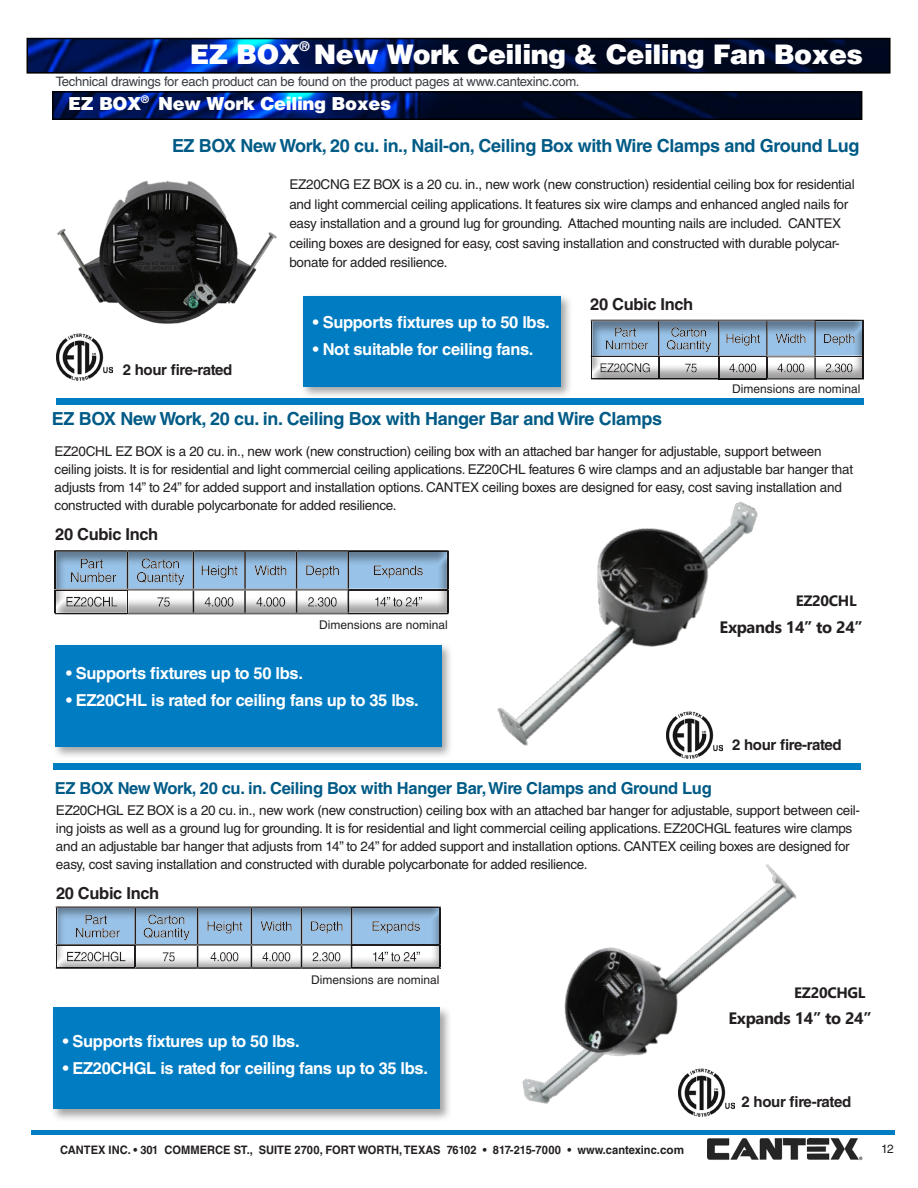
<style>
.page{position:relative;width:918px;height:1188px;background:#fff}
.page>*{position:absolute;margin:0;border:0;box-sizing:border-box;transform-origin:0 0}
.t1{font:900 27px "Helvetica LT Pro";letter-spacing:-.02em;color:#fff}
.t2{font:700 18px "Helvetica LT Std";letter-spacing:-.02em;color:#005b86}
.t3{font:900 18px "Helvetica LT Pro";letter-spacing:-.02em;color:#fff}
.t4{font:700 16.5px "Helvetica LT Std";letter-spacing:-.02em;color:#fff}
.t5{font:700 16.5px "Helvetica LT Std";letter-spacing:-.02em;color:#005b86}
.t6{font:700 16.5px "Helvetica LT Std";letter-spacing:-.02em;color:#231f20}
.t7{font:700 16.5px "Segoe UI";letter-spacing:-.02em;color:#231f20}
.t8{font:700 15px "Helvetica LT Std";letter-spacing:-.02em;color:#231f20}
.t9{font:700 15px "Segoe UI";letter-spacing:-.02em;color:#231f20}
.t10{font:13.5px/18px "Helvetica LT Std";letter-spacing:-.02em;color:#231f20}
.t11{font:900 13.5px "Helvetica LT Pro";color:#fff}
.t12{font:13.05px "Helvetica LT Std";letter-spacing:-.02em;color:#383c43}
.t13{font:12px "Helvetica LT Std";color:#231f20}
.t14{font:700 11.7px "Helvetica LT Std";color:#231f20;scale:.95 1}
</style>
<div class="page">
<img style="left:57px;top:363px;width:56px;height:17px">
<div style="left:301px;top:293px;width:272px;height:106px;background:#231f20;opacity:.41"></div>
<div style="left:303px;top:296px;width:258px;height:91px;background:#007cc2"></div>
<div style="left:587px;top:319px;width:289px;height:75px;background:#231f20;opacity:.43"></div>
<img style="left:56px;top:180px;width:221px;height:183px">
<div style="left:51px;top:537px;width:411px;height:93px;background:#231f20;opacity:.42"></div>
<div style="left:52px;top:893px;width:400px;height:90px;background:#231f20;opacity:.43"></div>
<div style="left:51px;top:1005px;width:401px;height:117px;background:#231f20;opacity:.41"></div>
<div style="left:53px;top:1008px;width:386px;height:101px;background:#007cc2"></div>
<div style="left:52px;top:642px;width:402px;height:117px;background:#231f20;opacity:.41"></div>
<div style="left:55px;top:645px;width:386px;height:102px;background:#007cc2"></div>
<img style="left:851px;top:1139px;width:12px;height:21px">
<img style="left:30px;top:41px;width:858px;height:30px">
<div style="left:27px;top:38px;width:864px;height:36px;border:2px solid #000"></div>
<div style="left:57px;top:398px;width:807px;height:7px;background:#007cc2"></div>
<img style="left:55px;top:94px;width:804px;height:23px">
<div style="left:52px;top:91px;width:810px;height:29px;border:2px solid #000"></div>
<div style="left:54px;top:763px;width:807px;height:7px;background:#007cc2"></div>
<div style="left:31px;top:1130px;width:864px;height:5px;background:#007cc2"></div>
<img style="left:426px;top:501px;width:332px;height:258px">
<img style="left:427px;top:864px;width:424px;height:296px">
<p class="t1" style="left:190px;top:37px;width:111px">EZ BOX</p>
<p class="t11" style="left:299px;top:37px;width:12px">®</p>
<p class="t1" style="left:314px;top:37px;width:551px">New Work Ceiling &amp; Ceiling Fan Boxes</p>
<p class="t3" style="left:68px;top:92px;width:325px">EZ BOX<sup>®</sup> New Work Ceiling Boxes</p>
<p class="t12" style="left:56px;top:74px;width:525px">Technical drawings for each product can be found on the product pages at www.cantexinc.com.</p>
<p class="t2" style="left:172px;top:135px;width:689px">EZ BOX New Work, 20 cu. in., Nail-on, Ceiling Box with Wire Clamps and Ground Lug</p>
<p class="t10" style="left:289px;top:175px;width:567px;line-height:19.5px">EZ20CNG EZ BOX is a 20 cu. in., new work (new construction) residential ceiling box for residential and light commercial ceiling applications. It features six wire clamps and enhanced angled nails for easy installation and a ground lug for grounding. Attached mounting nails are included. CANTEX ceiling boxes are designed for easy, cost saving installation and constructed with durable polycar&shy;bonate for added resilience.</p>
<p class="t8" style="left:123px;top:360px;width:111px">2 hour fire-rated</p>
<p class="t4" style="left:313px;top:313px;width:238px">• Supports fixtures up to 50 lbs.</p>
<p class="t4" style="left:313px;top:340px;width:222px">• Not suitable for ceiling fans.</p>
<p class="t6" style="left:590px;top:295px;width:105px">20 Cubic Inch</p>
<p class="t2" style="left:52px;top:407px;width:612px">EZ BOX New Work, 20 cu. in. Ceiling Box with Hanger Bar and Wire Clamps</p>
<p class="t13" style="left:732px;top:382px;width:130px">Dimensions are nominal</p>
<p class="t10" style="left:55px;top:442px;width:800px">EZ20CHL EZ BOX is a 20 cu. in., new work (new construction) ceiling box with an attached bar hanger for adjustable, support between ceiling joists. It is for residential and light commercial ceiling applications. EZ20CHL features 6 wire clamps and an adjustable bar hanger that adjusts from 14” to 24” for added support and installation options. CANTEX ceiling boxes are designed for easy, cost saving installation and constructed with durable polycarbonate for added resilience.</p>
<p class="t6" style="left:55px;top:524px;width:105px">20 Cubic Inch</p>
<p class="t13" style="left:319px;top:618px;width:130px">Dimensions are nominal</p>
<p class="t4" style="left:66px;top:663px;width:238px">• Supports fixtures up to 50 lbs.</p>
<p class="t4" style="left:66px;top:690px;width:354px">• EZ20CHL is rated for ceiling fans up to 35 lbs.</p>
<p class="t9" style="left:796px;top:587px;width:63px">EZ20CHL</p>
<p class="t7" style="left:720px;top:612px;width:144px">Expands 14” to 24”</p>
<p class="t8" style="left:732px;top:736px;width:111px">2 hour fire-rated</p>
<p class="t5" style="left:55px;top:778px;width:659px">EZ BOX New Work, 20 cu. in. Ceiling Box with Hanger Bar, Wire Clamps and Ground Lug</p>
<p class="t10" style="left:56px;top:801px;width:806px">EZ20CHGL EZ BOX is a 20 cu. in., new work (new construction) ceiling box with an attached bar hanger for adjustable, support between ceil&shy;ing joists as well as a ground lug for grounding. It is for residential and light commercial ceiling applications. EZ20CHGL features wire clamps and an adjustable bar hanger that adjusts from 14” to 24” for added support and installation options. CANTEX ceiling boxes are designed for easy, cost saving installation and constructed with durable polycarbonate for added resilience.</p>
<p class="t6" style="left:56px;top:883px;width:105px">20 Cubic Inch</p>
<p class="t13" style="left:311px;top:972px;width:130px">Dimensions are nominal</p>
<p class="t4" style="left:63px;top:1031px;width:238px">• Supports fixtures up to 50 lbs.</p>
<p class="t4" style="left:63px;top:1058px;width:367px">• EZ20CHGL is rated for ceiling fans up to 35 lbs.</p>
<p class="t9" style="left:794px;top:978px;width:73px">EZ20CHGL</p>
<p class="t7" style="left:728px;top:1003px;width:144px">Expands 14” to 24”</p>
<p class="t8" style="left:742px;top:1093px;width:111px">2 hour fire-rated</p>
<p class="t14" style="left:60px;top:1143px;width:658px">CANTEX INC. • 301 COMMERCE ST., SUITE 2700, FORT WORTH, TEXAS 76102 • 817-215-7000 • www.cantexinc.com</p>
<p class="t13" style="left:881px;top:1142px;width:14px">12</p>
</div>
